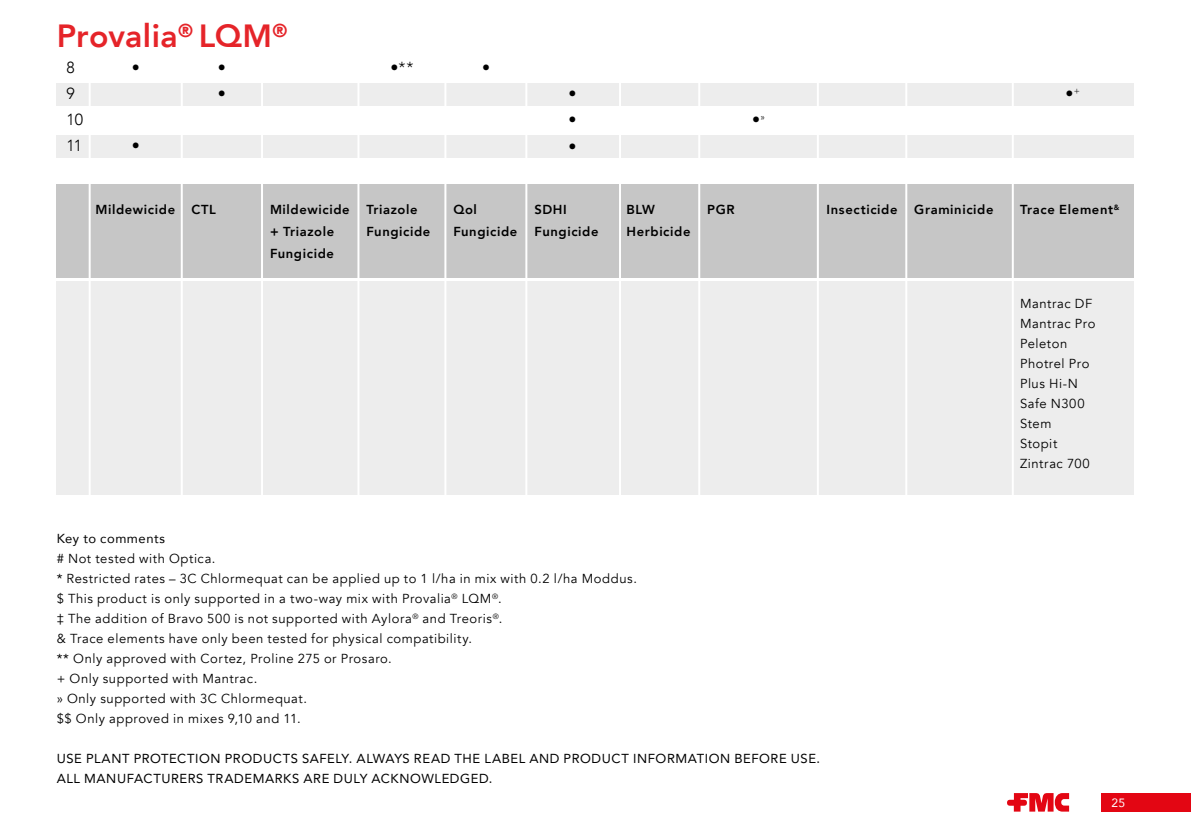
<style>
.page{position:relative;width:1191px;height:840px;background:#fff}
.page>*{position:absolute;margin:0;border:0;box-sizing:border-box;transform-origin:0 0}
.t1{font:800 32px "Avenir";letter-spacing:.01em;color:#e52429}
.t2{font:300 16px/26.2px "Avenir";color:#000}
.t3{font:13px/20px "Avenir";letter-spacing:.045em;color:#000}
.t4{font:13px/20px "Avenir";letter-spacing:.045em;color:#000}
.t5{font:800 13px/22px "Avenir";letter-spacing:.045em;color:#000}
.t6{font:12px "Avenir";color:#fff}
</style>
<div class="page">
<div style="left:57px;top:135px;width:1077px;height:22px;background:#ededed"></div>
<div style="left:57px;top:83px;width:1077px;height:22px;background:#ededed"></div>
<div style="left:57px;top:184px;width:1077px;height:93px;background:#c6c6c6"></div>
<div style="left:57px;top:281px;width:1077px;height:214px;background:#ededed"></div>
<hr style="left:89px;top:0;width:2px;height:514px;background:#fff">
<hr style="left:181px;top:0;width:2px;height:514px;background:#fff">
<hr style="left:261px;top:0;width:2px;height:514px;background:#fff">
<hr style="left:357px;top:0;width:2px;height:514px;background:#fff">
<hr style="left:444px;top:0;width:2px;height:514px;background:#fff">
<hr style="left:525px;top:0;width:2px;height:514px;background:#fff">
<hr style="left:619px;top:0;width:2px;height:514px;background:#fff">
<hr style="left:698px;top:0;width:2px;height:514px;background:#fff">
<hr style="left:817px;top:0;width:2px;height:514px;background:#fff">
<hr style="left:905px;top:0;width:2px;height:514px;background:#fff">
<hr style="left:1011px;top:0;width:2px;height:514px;background:#fff">
<div style="left:1101px;top:792px;width:90px;height:19px;background:#e30613"></div>
<svg style="left:1007px;top:793px;width:62px;height:18px"></svg>
<h1 class="t1" style="left:57px;top:11px;width:232px">Provalia<sup>®</sup> LQM<sup>®</sup></h1>
<p class="t2" style="left:66px;top:54px;width:18px">8<br>9<br>10<br>11</p>
<p class="t2" style="left:132px;top:54px;width:9px">•</p>
<p class="t2" style="left:218px;top:54px;width:9px">• •</p>
<p class="t2" style="left:390px;top:54px;width:25px">•**</p>
<p class="t2" style="left:132px;top:133px;width:9px">•</p>
<p class="t2" style="left:482px;top:54px;width:9px">•</p>
<p class="t2" style="left:568px;top:80px;width:9px">•</p>
<p class="t2" style="left:568px;top:107px;width:9px">•</p>
<p class="t2" style="left:752px;top:107px;width:14px">•<sup>»</sup></p>
<p class="t2" style="left:568px;top:133px;width:9px">•</p>
<p class="t2" style="left:1065px;top:80px;width:16px">•<sup>+</sup></p>
<p class="t5" style="left:95px;top:199px;width:81px">Mildewicide</p>
<p class="t5" style="left:191px;top:199px;width:26px">CTL</p>
<p class="t5" style="left:707px;top:199px;width:29px">PGR</p>
<p class="t5" style="left:826px;top:199px;width:72px">Insecticide</p>
<p class="t5" style="left:914px;top:199px;width:81px">Graminicide</p>
<p class="t5" style="left:1020px;top:199px;width:101px">Trace Element<sup>&amp;</sup></p>
<p class="t5" style="left:270px;top:199px;width:81px">Mildewicide + Triazole<br>Fungicide</p>
<p class="t5" style="left:534px;top:199px;width:65px">SDHI<br>Fungicide</p>
<p class="t5" style="left:626px;top:199px;width:65px">BLW<br>Herbicide</p>
<p class="t5" style="left:366px;top:199px;width:65px">Triazole<br>Fungicide</p>
<p class="t5" style="left:453px;top:199px;width:65px">Qol<br>Fungicide</p>
<p class="t4" style="left:57px;top:527px;width:110px">Key to comments</p>
<p class="t3" style="left:57px;top:548px;width:582px"># Not tested with Optica.<br>* Restricted rates – 3C Chlormequat can be applied up to 1 l/ha in mix with 0.2 l/ha Moddus. $ This product is only supported in a two-way mix with Provalia<sup>®</sup> LQM<sup>®</sup>.<br>‡ The addition of Bravo 500 is not supported with Aylora<sup>®</sup> and Treoris<sup>®</sup>.<br>&amp; Trace elements have only been tested for physical compatibility.<br>** Only approved with Cortez, Proline 275 or Prosaro.<br>+ Only supported with Mantrac.<br>» Only supported with 3C Chlormequat.<br>$$ Only approved in mixes 9,10 and 11.</p>
<p class="t4" style="left:57px;top:747px;width:765px">USE PLANT PROTECTION PRODUCTS SAFELY. ALWAYS READ THE LABEL AND PRODUCT INFORMATION BEFORE USE.<br>ALL MANUFACTURERS TRADEMARKS ARE DULY ACKNOWLEDGED.</p>
<p class="t3" style="left:1020px;top:293px;width:77px">Mantrac DF<br>Mantrac Pro<br>Peleton<br>Photrel Pro<br>Plus Hi-N<br>Safe N300<br>Stem<br>Stopit<br>Zintrac 700</p>
<p class="t6" style="left:1111px;top:792px;width:15px">25</p>
</div>
